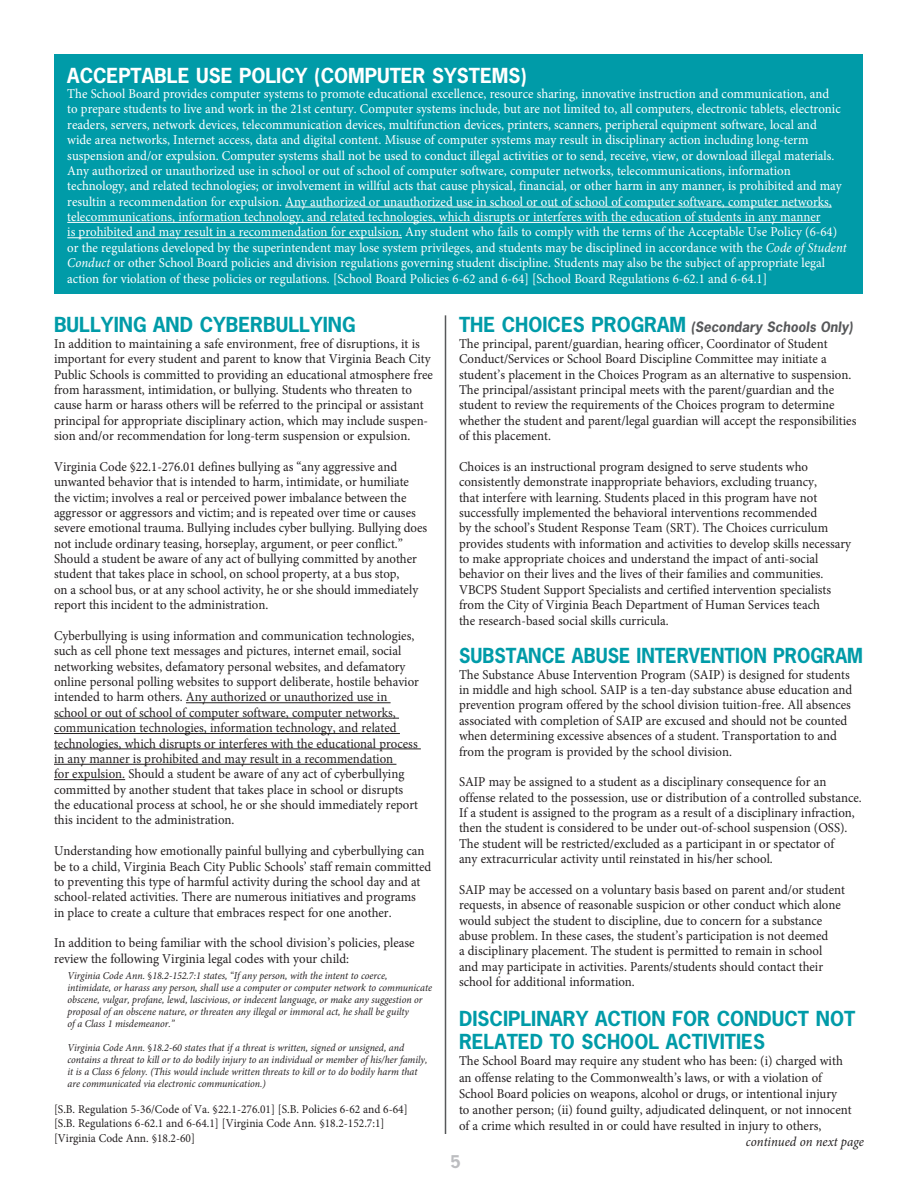
<style>
.page{position:relative;width:918px;height:1188px;background:#fff}
.page>*{position:absolute;margin:0;border:0;box-sizing:border-box;transform-origin:0 0}
.t1{font:700 19.5px/23.4px "News Gothic Std";color:#009ba8}
.t2{font:700 19.5px "News Gothic Std";color:#fff}
.t3{font:700 19.5px "News Gothic Std";color:#009ba8;scale:.95 1}
.t4{font:700 16.5px "News Gothic Std";color:#bcbdc0}
.t5{font:13.5px/15.3px "Minion Pro";color:#231f20;scale:.95 1}
.t6{font:13.5px/15.5px "Minion Pro";color:#fff;scale:.95 1}
.t7{font:italic 700 13.5px "News Gothic Std";color:#57585a}
.t8{font:italic 13.5px "Minion Pro";color:#231f20;scale:.95 1}
.t9{font:12px/14.2px "Minion Pro";color:#231f20;scale:.95 1}
.t10{font:italic 10.5px/12px "Minion Pro";color:#231f20;scale:.95 1}
.s1{font-style:italic}
.s2{font-style:normal}
</style>
<div class="page">
<div style="left:55px;top:55px;width:808px;height:239px;background:#009ba8"></div>
<hr style="left:186px;top:702px;width:205px;height:1px;background:#231f20">
<hr style="left:54px;top:718px;width:345px;height:1px;background:#231f20">
<hr style="left:54px;top:733px;width:346px;height:1px;background:#231f20">
<hr style="left:54px;top:749px;width:367px;height:1px;background:#231f20">
<hr style="left:54px;top:764px;width:342px;height:1px;background:#231f20">
<hr style="left:54px;top:779px;width:71px;height:1px;background:#231f20">
<hr style="left:285px;top:207px;width:547px;height:1px;background:#fff">
<hr style="left:67px;top:222px;width:753px;height:1px;background:#fff">
<hr style="left:67px;top:237px;width:335px;height:1px;background:#fff">
<hr style="left:445px;top:315px;width:1px;height:819px;background:#57585a">
<h1 class="t2" style="left:67px;top:62px;width:461px">ACCEPTABLE USE POLICY (COMPUTER SYSTEMS)</h1>
<p class="t6" style="left:67px;top:86px;width:822px">The School Board provides computer systems to promote educational excellence, resource sharing, innovative instruction and communication, and<br>to prepare students to live and work in the 21st century. Computer systems include, but are not limited to, all computers, electronic tablets, electronic readers, servers, network devices, telecommunication devices, multifunction devices, printers, scanners, peripheral equipment software, local and<br>wide area networks, Internet access, data and digital content. Misuse of computer systems may result in disciplinary action including long-term suspension and/or expulsion. Computer systems shall not be used to conduct illegal activities or to send, receive, view, or download illegal materials.<br>Any authorized or unauthorized use in school or out of school of computer software, computer networks, telecommunications, information technology, and related technologies; or involvement in willful acts that cause physical, financial, or other harm in any manner, is prohibited and may resultin a recommendation for expulsion. Any authorized or unauthorized use in school or out of school of computer software, computer networks, telecommunications, information technology, and related technologies, which disrupts or interferes with the education of students in any manner<br>is prohibited and may result in a recommendation for expulsion. Any student who fails to comply with the terms of the Acceptable Use Policy (6-64) or the regulations developed by the superintendent may lose system privileges, and students may be disciplined in accordance with the <span class="s1">Code of Student Conduct</span> or other School Board policies and division regulations governing student discipline. Students may also be the subject of appropriate legal action for violation of these policies or regulations. [School Board Policies 6-62 and 6-64] [School Board Regulations 6-62.1 and 6-64.1]</p>
<h1 class="t1" style="left:54px;top:313px;width:114px">BULLYING AND</h1>
<h1 class="t1" style="left:200px;top:313px;width:157px">CYBERBULLYING</h1>
<p class="t5" style="left:54px;top:336px;width:401px">In addition to maintaining a safe environment, free of disruptions, it is important for every student and parent to know that Virginia Beach City Public Schools is committed to providing an educational atmosphere free from harassment, intimidation, or bullying. Students who threaten to cause harm or harass others will be referred to the principal or assistant principal for appropriate disciplinary action, which may include suspen&shy;sion and/or recommendation for long-term suspension or expulsion.</p>
<p class="t5" style="left:54px;top:459px;width:394px">Virginia Code §22.1-276.01 defines bullying as “any aggressive and unwanted behavior that is intended to harm, intimidate, or humiliate the victim; involves a real or perceived power imbalance between the aggressor or aggressors and victim; and is repeated over time or causes severe emotional trauma. Bullying includes cyber bullying. Bullying does not include ordinary teasing, horseplay, argument, or peer conflict.” Should a student be aware of any act of bullying committed by another student that takes place in school, on school property, at a bus stop,<br>on a school bus, or at any school activity, he or she should immediately report this incident to the administration.</p>
<p class="t5" style="left:54px;top:628px;width:386px">Cyberbullying is using information and communication technologies, such as cell phone text messages and pictures, internet email, social networking websites, defamatory personal websites, and defamatory online personal polling websites to support deliberate, hostile behavior intended to harm others. Any authorized or unauthorized use in school or out of school of computer software, computer networks, communication technologies, information technology, and related technologies, which disrupts or interferes with the educational process in any manner is prohibited and may result in a recommendation<br>for expulsion. Should a student be aware of any act of cyberbullying committed by another student that takes place in school or disrupts the educational process at school, he or she should immediately report this incident to the administration.</p>
<p class="t5" style="left:54px;top:843px;width:399px">Understanding how emotionally painful bullying and cyberbullying can be to a child, Virginia Beach City Public Schools’ staff remain committed to preventing this type of harmful activity during the school day and at school-related activities. There are numerous initiatives and programs<br>in place to create a culture that embraces respect for one another.</p>
<p class="t5" style="left:54px;top:935px;width:381px">In addition to being familiar with the school division’s policies, please review the following Virginia legal codes with your child:</p>
<p class="t10" style="left:67px;top:970px;width:385px">Virginia Code Ann. <span class="s2">§</span>18.2-152.7:1 states, “If any person, with the intent to coerce, intimidate, or harass any person, shall use a computer or computer network to communicate obscene, vulgar, profane, lewd, lascivious, or indecent language, or make any suggestion or proposal of an obscene nature, or threaten any illegal or immoral act, he shall be guilty<br>of a Class 1 misdemeanor.”</p>
<p class="t10" style="left:67px;top:1042px;width:380px">Virginia Code Ann. <span class="s2">§</span>18.2-60 states that if a threat is written, signed or unsigned, and contains a threat to kill or to do bodily injury to an individual or member of his/her family, it is a Class 6 felony. (This would include written threats to kill or to do bodily harm that are communicated via electronic communication.)</p>
<p class="t9" style="left:54px;top:1102px;width:374px">[S.B. Regulation 5-36/Code of Va. §22.1-276.01] [S.B. Policies 6-62 and 6-64] [S.B. Regulations 6-62.1 and 6-64.1] [Virginia Code Ann. §18.2-152.7:1] [Virginia Code Ann. §18.2-60]</p>
<h1 class="t1" style="left:459px;top:313px;width:214px">THE CHOICES PROGRAM</h1>
<p class="t7" style="left:691px;top:318px;width:164px">(Secondary Schools Only)</p>
<p class="t5" style="left:459px;top:336px;width:420px">The principal, parent/guardian, hearing officer, Coordinator of Student Conduct/Services or School Board Discipline Committee may initiate a student’s placement in the Choices Program as an alternative to suspension.<br>The principal/assistant principal meets with the parent/guardian and the student to review the requirements of the Choices program to determine whether the student and parent/legal guardian will accept the responsibilities of this placement.</p>
<p class="t5" style="left:459px;top:459px;width:414px">Choices is an instructional program designed to serve students who consistently demonstrate inappropriate behaviors, excluding truancy,<br>that interfere with learning. Students placed in this program have not successfully implemented the behavioral interventions recommended<br>by the school’s Student Response Team (SRT). The Choices curriculum provides students with information and activities to develop skills necessary to make appropriate choices and understand the impact of anti-social behavior on their lives and the lives of their families and communities.<br>VBCPS Student Support Specialists and certified intervention specialists from the City of Virginia Beach Department of Human Services teach<br>the research-based social skills curricula.</p>
<h1 class="t3" style="left:459px;top:643px;width:38px">SUBSTANC</h1>
<h1 class="t3" style="left:555px;top:643px;width:311px">E ABUSE INTERVENTION PROGRAM</h1>
<p class="t5" style="left:459px;top:667px;width:415px">The Substance Abuse Intervention Program (SAIP) is designed for students in middle and high school. SAIP is a ten-day substance abuse education and prevention program offered by the school division tuition-free. All absences associated with completion of SAIP are excused and should not be counted when determining excessive absences of a student. Transportation to and from the program is provided by the school division.</p>
<p class="t5" style="left:459px;top:774px;width:426px">SAIP may be assigned to a student as a disciplinary consequence for an offense related to the possession, use or distribution of a controlled substance.<br>If a student is assigned to the program as a result of a disciplinary infraction, then the student is considered to be under out-of-school suspension (OSS).<br>The student will be restricted/excluded as a participant in or spectator of<br>any extracurricular activity until reinstated in his/her school.</p>
<p class="t5" style="left:459px;top:882px;width:408px">SAIP may be accessed on a voluntary basis based on parent and/or student requests, in absence of reasonable suspicion or other conduct which alone would subject the student to discipline, due to concern for a substance abuse problem. In these cases, the student’s participation is not deemed<br>a disciplinary placement. The student is permitted to remain in school<br>and may participate in activities. Parents/students should contact their school for additional information.</p>
<h1 class="t1" style="left:459px;top:1006px;width:393px">DISCIPLINARY ACTION FOR CONDUCT NOT<br>RELATED TO SCHOOL ACTIVITIES</h1>
<p class="t5" style="left:459px;top:1053px;width:415px;line-height:16.2px">The School Board may require any student who has been: (i) charged with an offense relating to the Commonwealth’s laws, or with a violation of School Board policies on weapons, alcohol or drugs, or intentional injury<br>to another person; (ii) found guilty, adjudicated delinquent, or not innocent of a crime which resulted in or could have resulted in injury to others,</p>
<p class="t4" style="left:451px;top:1151px;width:12px">5</p>
<p class="t8" style="left:746px;top:1133px;width:126px">continued on next page</p>
</div>
